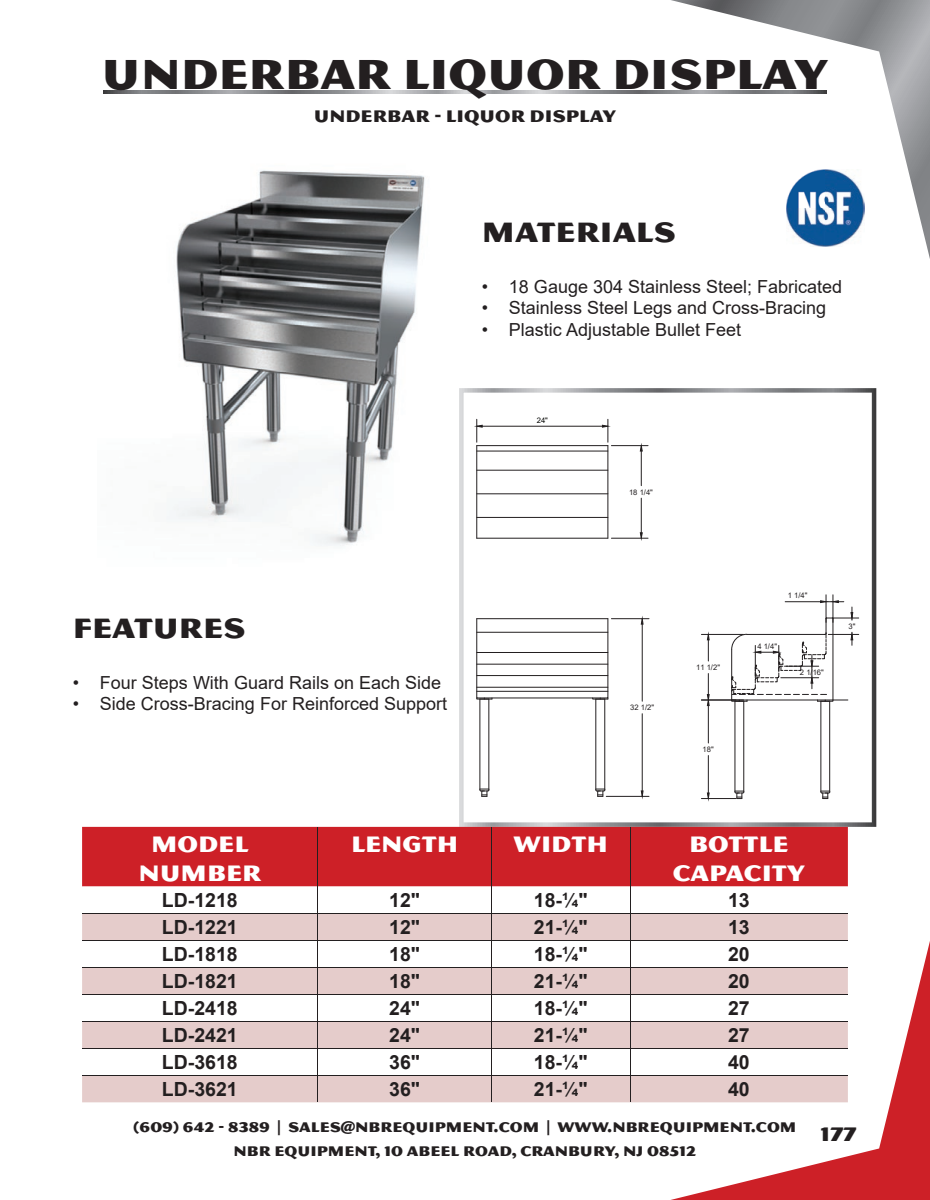
<style>
.page{position:relative;width:930px;height:1200px;background:#fff}
.page>*{position:absolute;margin:0;border:0;box-sizing:border-box;transform-origin:0 0}
.t1{font:45px "Magnesium MVB";color:#231f20}
.t2{font:30px "Magnesium MVB";color:#231f20}
.t3{font:24px/28.8px "Magnesium MVB";color:#fff;text-align:center}
.t4{font:21px "Magnesium MVB";color:#231f20}
.t5{font:700 19.5px "Arial";color:#231f20}
.t6{font:18px "Arial";color:#231f20}
.t7{font:18px "Magnesium MVB";color:#231f20}
.t8{font:15px/24px "Magnesium MVB";color:#231f20;text-align:center}
.t9{font:7.65px "Arial";color:#231f20}
.t10{font:7.65px "Arial";color:#040503}
</style>
<div class="page">
<svg style="left:670px;top:0;width:260px;height:259px"></svg>
<svg style="left:670px;top:941px;width:260px;height:259px"></svg>
<img style="left:167px;top:170px;width:258px;height:376px">
<svg style="left:459px;top:388px;width:417px;height:439px"></svg>
<svg style="left:104px;top:90px;width:722px;height:3px;background:#929497"></svg>
<div style="left:82px;top:827px;width:766px;height:59px;background:#cd2027"></div>
<svg style="left:82px;top:886px;width:766px;height:1px"></svg>
<svg style="left:82px;top:914px;width:766px;height:188px;fill:#e5cccb"></svg>
<hr style="left:317px;top:827px;width:1px;height:59px;background:#231f20">
<hr style="left:491px;top:827px;width:1px;height:59px;background:#231f20">
<hr style="left:630px;top:827px;width:1px;height:59px;background:#231f20">
<hr style="left:82px;top:913px;width:236px;height:1px;background:#231f20">
<hr style="left:318px;top:913px;width:174px;height:1px;background:#231f20">
<hr style="left:492px;top:913px;width:138px;height:1px;background:#231f20">
<hr style="left:630px;top:913px;width:218px;height:1px;background:#231f20">
<hr style="left:82px;top:940px;width:236px;height:1px;background:#231f20">
<hr style="left:318px;top:940px;width:174px;height:1px;background:#231f20">
<hr style="left:492px;top:940px;width:138px;height:1px;background:#231f20">
<hr style="left:630px;top:940px;width:218px;height:1px;background:#231f20">
<hr style="left:82px;top:967px;width:236px;height:1px;background:#231f20">
<hr style="left:318px;top:967px;width:174px;height:1px;background:#231f20">
<hr style="left:492px;top:967px;width:138px;height:1px;background:#231f20">
<hr style="left:630px;top:967px;width:218px;height:1px;background:#231f20">
<hr style="left:82px;top:994px;width:236px;height:1px;background:#231f20">
<hr style="left:318px;top:994px;width:174px;height:1px;background:#231f20">
<hr style="left:492px;top:994px;width:138px;height:1px;background:#231f20">
<hr style="left:630px;top:994px;width:218px;height:1px;background:#231f20">
<hr style="left:82px;top:1021px;width:236px;height:1px;background:#231f20">
<hr style="left:318px;top:1021px;width:174px;height:1px;background:#231f20">
<hr style="left:492px;top:1021px;width:138px;height:1px;background:#231f20">
<hr style="left:630px;top:1021px;width:218px;height:1px;background:#231f20">
<hr style="left:82px;top:1048px;width:236px;height:1px;background:#231f20">
<hr style="left:318px;top:1048px;width:174px;height:1px;background:#231f20">
<hr style="left:492px;top:1048px;width:138px;height:1px;background:#231f20">
<hr style="left:630px;top:1048px;width:218px;height:1px;background:#231f20">
<hr style="left:82px;top:1075px;width:236px;height:1px;background:#231f20">
<hr style="left:318px;top:1075px;width:174px;height:1px;background:#231f20">
<svg style="left:317px;top:886px;width:1px;height:216px"></svg>
<hr style="left:492px;top:1075px;width:138px;height:1px;background:#231f20">
<svg style="left:491px;top:886px;width:1px;height:216px"></svg>
<hr style="left:630px;top:1075px;width:218px;height:1px;background:#231f20">
<svg style="left:630px;top:886px;width:1px;height:216px"></svg>
<img style="left:786px;top:170px;width:79px;height:77px">
<svg style="left:474px;top:415px;width:388px;height:385px"></svg>
<svg style="left:731px;top:595px;width:128px;height:107px"></svg>
<hr style="left:477px;top:691px;width:131px;height:1px;background:#231f20">
<hr style="left:479px;top:699px;width:1px;height:91px;background:#231f20">
<hr style="left:488px;top:699px;width:1px;height:91px;background:#231f20">
<svg style="left:479px;top:789px;width:11px;height:8px"></svg>
<svg style="left:476px;top:697px;width:17px;height:3px"></svg>
<hr style="left:595px;top:699px;width:1px;height:91px;background:#231f20">
<hr style="left:604px;top:699px;width:1px;height:91px;background:#231f20">
<svg style="left:595px;top:789px;width:11px;height:8px"></svg>
<svg style="left:592px;top:697px;width:17px;height:3px"></svg>
<hr style="left:477px;top:618px;width:131px;height:1px;background:#231f20">
<hr style="left:611px;top:618px;width:38px;height:1px;background:#231f20">
<hr style="left:606px;top:796px;width:43px;height:1px;background:#231f20">
<hr style="left:642px;top:624px;width:1px;height:77px;background:#231f20">
<hr style="left:642px;top:714px;width:1px;height:77px;background:#231f20">
<svg style="left:640px;top:618px;width:4px;height:7px"></svg>
<svg style="left:640px;top:790px;width:4px;height:7px"></svg>
<hr style="left:477px;top:632px;width:131px;height:1px;background:#231f20">
<hr style="left:477px;top:652px;width:131px;height:1px;background:#231f20">
<hr style="left:477px;top:664px;width:131px;height:1px;background:#231f20">
<hr style="left:477px;top:675px;width:131px;height:1px;background:#231f20">
<hr style="left:477px;top:687px;width:131px;height:1px;background:#231f20">
<hr style="left:701px;top:634px;width:42px;height:1px;background:#231f20">
<hr style="left:701px;top:700px;width:42px;height:1px;background:#231f20">
<svg style="left:707px;top:634px;width:3px;height:27px"></svg>
<svg style="left:707px;top:673px;width:3px;height:33px"></svg>
<div style="left:722px;top:436px;width:121px;height:87px;background:#fff"></div>
<h1 class="t1" style="left:102px;top:47px;width:728px">UNDERBAR LIQUOR DISPLAY</h1>
<p class="t7" style="left:314px;top:105px;width:304px">UNDERBAR - LIQUOR DISPLAY</p>
<h2 class="t2" style="left:482px;top:214px;width:195px">MATERIALS</h2>
<p class="t6" style="left:482px;top:274px;width:362px">• 18 Gauge 304 Stainless Steel; Fabricated</p>
<p class="t6" style="left:482px;top:296px;width:346px">• Stainless Steel Legs and Cross-Bracing</p>
<p class="t6" style="left:482px;top:317px;width:261px">• Plastic Adjustable Bullet Feet</p>
<p class="t10" style="left:537px;top:415px;width:13px">24"</p>
<p class="t9" style="left:629px;top:487px;width:25px">18 1/4"</p>
<h2 class="t2" style="left:73px;top:610px;width:174px">FEATURES</h2>
<p class="t6" style="left:73px;top:670px;width:370px">• Four Steps With Guard Rails on Each Side</p>
<p class="t6" style="left:73px;top:691px;width:376px">• Side Cross-Bracing For Reinforced Support</p>
<p class="t9" style="left:630px;top:702px;width:25px">32 1/2"</p>
<p class="t9" style="left:696px;top:662px;width:25px">11 1/2"</p>
<p class="t9" style="left:702px;top:744px;width:13px">18"</p>
<p class="t9" style="left:788px;top:590px;width:21px">1 1/4"</p>
<p class="t9" style="left:757px;top:641px;width:21px">4 1/4"</p>
<p class="t9" style="left:800px;top:667px;width:25px">2 1/16"</p>
<p class="t9" style="left:848px;top:621px;width:8px">3"</p>
<h3 class="t3" style="left:138px;top:829px;width:125px">MODEL<br>NUMBER</h3>
<h3 class="t3" style="left:351px;top:829px;width:109px">LENGTH</h3>
<h3 class="t3" style="left:514px;top:829px;width:96px">WIDTH</h3>
<h3 class="t3" style="left:673px;top:829px;width:134px">BOTTLE<br>CAPACITY</h3>
<p class="t5" style="left:162px;top:886px;width:77px">LD-1218</p>
<p class="t5" style="left:389px;top:886px;width:32px">12"</p>
<p class="t5" style="left:534px;top:886px;width:55px">18-1/4"</p>
<p class="t5" style="left:728px;top:886px;width:23px">13</p>
<p class="t5" style="left:162px;top:913px;width:77px">LD-1221</p>
<p class="t5" style="left:389px;top:913px;width:32px">12"</p>
<p class="t5" style="left:534px;top:913px;width:55px">21-1/4"</p>
<p class="t5" style="left:728px;top:913px;width:23px">13</p>
<p class="t5" style="left:162px;top:940px;width:77px">LD-1818</p>
<p class="t5" style="left:389px;top:940px;width:32px">18"</p>
<p class="t5" style="left:534px;top:940px;width:55px">18-1/4"</p>
<p class="t5" style="left:728px;top:940px;width:23px">20</p>
<p class="t5" style="left:162px;top:967px;width:77px">LD-1821</p>
<p class="t5" style="left:389px;top:967px;width:32px">18"</p>
<p class="t5" style="left:534px;top:967px;width:55px">21-1/4"</p>
<p class="t5" style="left:728px;top:967px;width:23px">20</p>
<p class="t5" style="left:162px;top:994px;width:77px">LD-2418</p>
<p class="t5" style="left:389px;top:994px;width:32px">24"</p>
<p class="t5" style="left:534px;top:994px;width:55px">18-1/4"</p>
<p class="t5" style="left:728px;top:994px;width:23px">27</p>
<p class="t5" style="left:162px;top:1021px;width:77px">LD-2421</p>
<p class="t5" style="left:389px;top:1021px;width:32px">24"</p>
<p class="t5" style="left:534px;top:1021px;width:55px">21-1/4"</p>
<p class="t5" style="left:728px;top:1021px;width:23px">27</p>
<p class="t5" style="left:162px;top:1048px;width:77px">LD-3618</p>
<p class="t5" style="left:389px;top:1048px;width:32px">36"</p>
<p class="t5" style="left:534px;top:1048px;width:55px">18-1/4"</p>
<p class="t5" style="left:728px;top:1048px;width:23px">40</p>
<p class="t5" style="left:162px;top:1075px;width:77px">LD-3621</p>
<p class="t5" style="left:389px;top:1075px;width:32px">36"</p>
<p class="t5" style="left:534px;top:1075px;width:55px">21-1/4"</p>
<p class="t5" style="left:728px;top:1075px;width:23px">40</p>
<p class="t8" style="left:134px;top:1114px;width:664px">(609) 642 - 8389 | SALES@NBREQUIPMENT.COM | WWW.NBREQUIPMENT.COM<br>NBR EQUIPMENT, 10 ABEEL ROAD, CRANBURY, NJ 08512</p>
<p class="t4" style="left:820px;top:1121px;width:38px">177</p>
</div>
